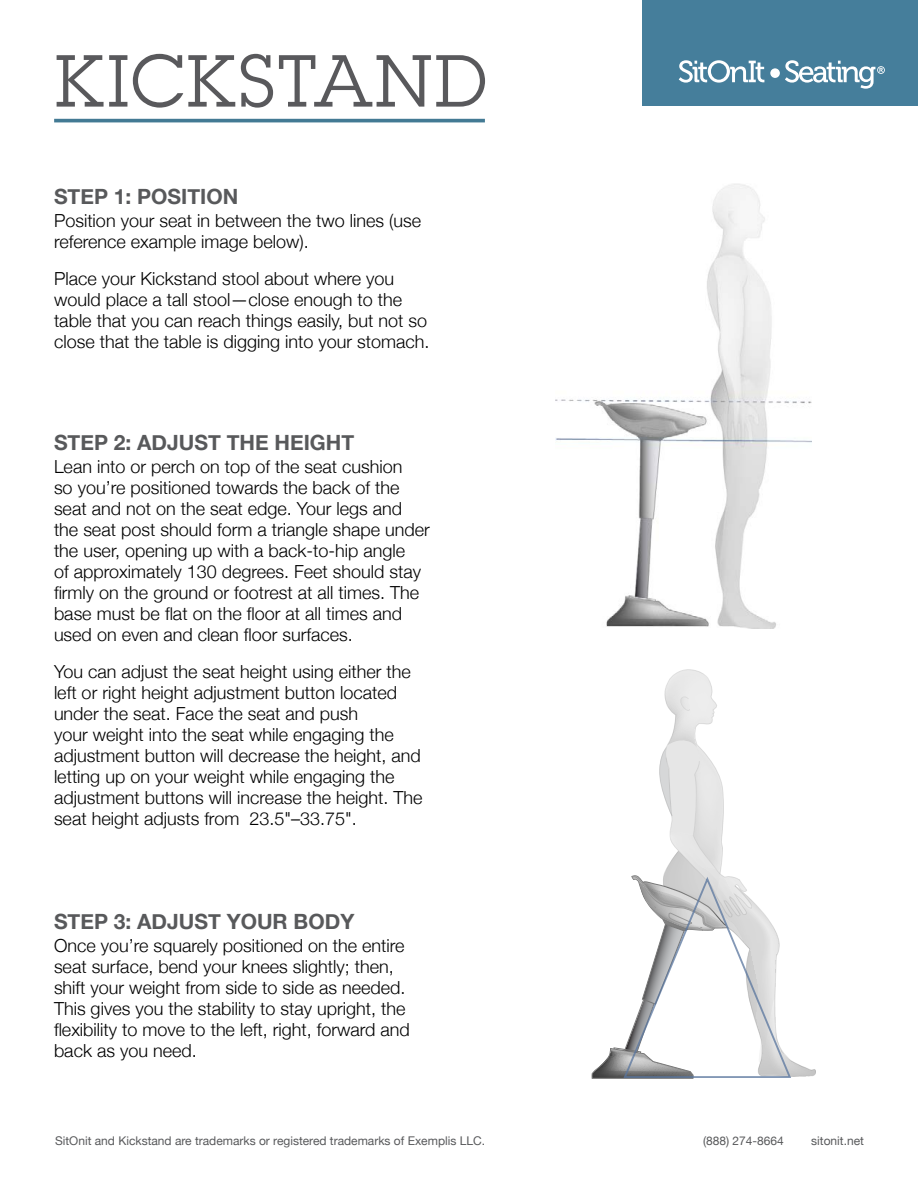
<style>
.page{position:relative;width:918px;height:1188px;background:#fff}
.page>*{position:absolute;margin:0;border:0;box-sizing:border-box;transform-origin:0 0}
.t1{font:72px "Lubalin Graph Std";letter-spacing:.03em;color:#59595c}
.t2{font:700 21px "Helvetica Neue";color:#58595b}
.t3{font:300 18px/21px "Helvetica Neue";color:#000}
.t4{font:12px "Helvetica Neue";color:#58595b}
</style>
<div class="page">
<img style="left:556px;top:184px;width:255px;height:444px">
<svg style="left:591px;top:669px;width:225px;height:410px"></svg>
<div style="left:642px;top:0;width:276px;height:106px;background:#457e9b"></div>
<svg style="left:679px;top:60px;width:206px;height:29px"></svg>
<hr style="left:54px;top:119px;width:431px;height:3px;background:#437a94">
<h1 class="t1" style="left:55px;top:36px;width:433px">KICKSTAND</h1>
<p class="t2" style="left:54px;top:180px;width:186px">STEP 1: POSITION</p>
<p class="t3" style="left:54px;top:208px;width:369px">Position your seat in between the two lines (use reference example image below).</p>
<p class="t3" style="left:54px;top:267px;width:377px">Place your Kickstand stool about where you would place a tall stool—close enough to the table that you can reach things easily, but not so close that the table is digging into your stomach.</p>
<p class="t2" style="left:54px;top:426px;width:302px">STEP 2: ADJUST THE HEIGHT</p>
<p class="t3" style="left:54px;top:455px;width:377px">Lean into or perch on top of the seat cushion<br>so you’re positioned towards the back of the seat and not on the seat edge. Your legs and the seat post should form a triangle shape under the user, opening up with a back-to-hip angle<br>of approximately 130 degrees. Feet should stay firmly on the ground or footrest at all times. The base must be flat on the floor at all times and used on even and clean floor surfaces.</p>
<p class="t3" style="left:54px;top:660px;width:370px">You can adjust the seat height using either the left or right height adjustment button located under the seat. Face the seat and push<br>your weight into the seat while engaging the adjustment button will decrease the height, and letting up on your weight while engaging the adjustment buttons will increase the height. The seat height adjusts from 23.5"–33.75".</p>
<p class="t2" style="left:54px;top:905px;width:302px">STEP 3: ADJUST YOUR BODY</p>
<p class="t3" style="left:54px;top:933px;width:357px">Once you’re squarely positioned on the entire seat surface, bend your knees slightly; then, shift your weight from side to side as needed.<br>This gives you the stability to stay upright, the flexibility to move to the left, right, forward and back as you need.</p>
<p class="t4" style="left:55px;top:1132px;width:432px">SitOnit and Kickstand are trademarks or registered trademarks of Exemplis LLC.</p>
<p class="t4" style="left:703px;top:1132px;width:82px">(888) 274-8664</p>
<p class="t4" style="left:811px;top:1132px;width:54px">sitonit.net</p>
</div>
